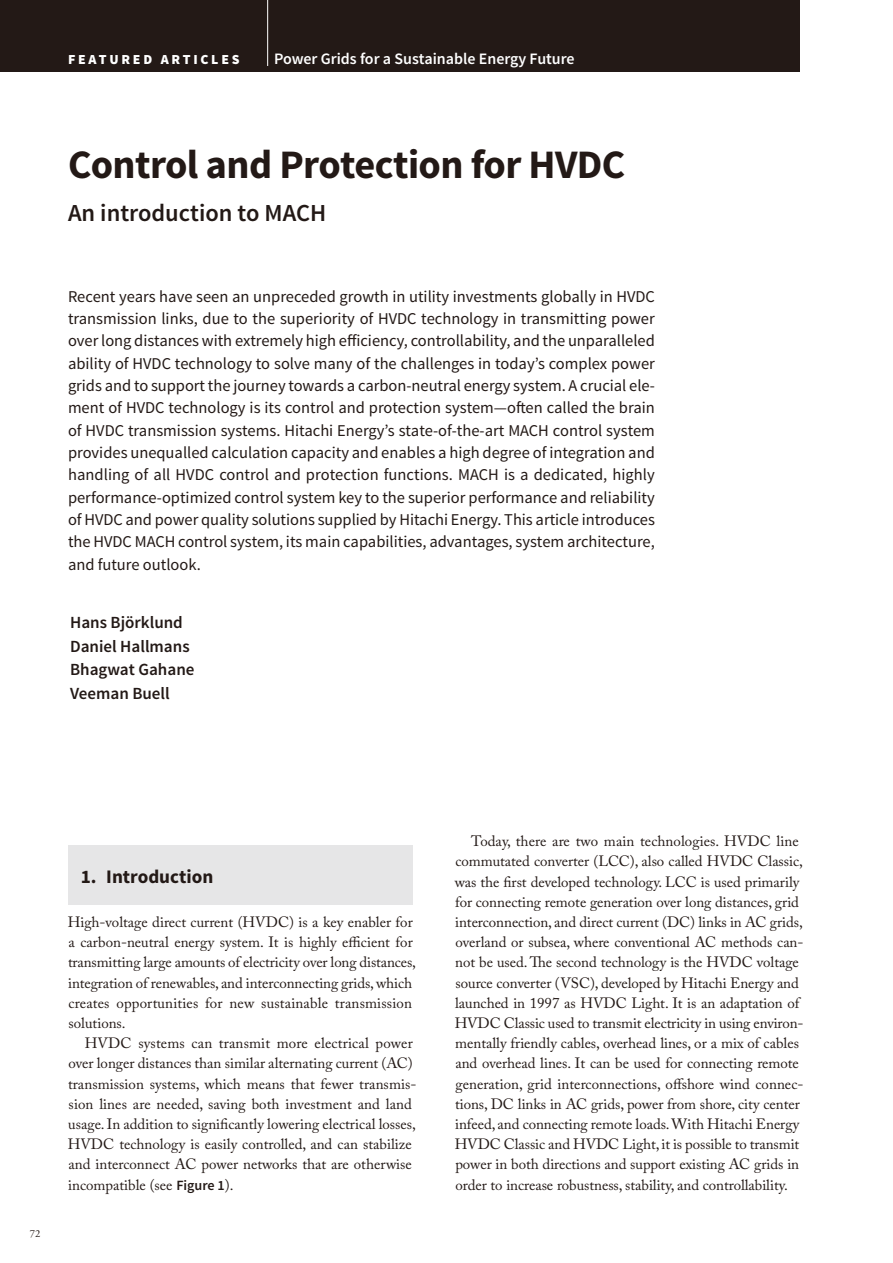
<style>
.page{position:relative;width:893px;height:1263px;background:#fff}
.page>*{position:absolute;margin:0;border:0;box-sizing:border-box;transform-origin:0 0}
.t1{font:700 40.35px "Source Sans Pro";letter-spacing:-.015em;color:#231916}
.t2{font:600 24.45px "Source Sans Pro";color:#231916}
.t3{font:700 19.2px "Source Sans Pro";color:#231916}
.t4{font:600 16.95px/23.4px "Source Sans Pro";color:#231916}
.t5{font:16.5px/22.4px "Source Sans Pro";color:#231916;text-align:justify}
.t6{font:600 15.9px "Source Sans Pro";color:#fff}
.t7{font:14.85px/20.2px "Adobe Caslon Pro";letter-spacing:-.005em;color:#231916}
.t8{font:900 13.8px "Source Sans Pro";letter-spacing:.2em;color:#fff}
.t9{font:10.65px "Adobe Garamond Pro";color:#231916}
.s1{color:#fff}
.s2{font-family:"Source Sans Pro";font-weight:600;font-size:14.1px}
</style>
<div class="page">
<div style="left:0;top:0;width:799px;height:72px;background:#231916"></div>
<hr style="left:267px;top:0;width:1px;height:66px;background:#fff">
<div style="left:68px;top:846px;width:344px;height:59px;background:#e6e6e7"></div>
<p class="t8" style="left:68px;top:51px;width:173px">FEATURED ARTICLES</p>
<p class="t6" style="left:274px;top:53px;width:302px">Power Grids for a Sustainable Energy Future</p>
<h1 class="t1" style="left:68px;top:141px;width:559px">Control and Protection for HVDC</h1>
<h2 class="t2" style="left:68px;top:203px;width:260px">An introduction to MACH</h2>
<p class="t5" style="left:68px;top:287px;width:588px">Recent years have seen an unpreceded growth in utility investments globally in HVDC transmission links, due to the superiority of HVDC technology in transmitting power over long distances with extremely high efficiency, controllability, and the unparalleled ability of HVDC technology to solve many of the challenges in today’s complex power grids and to support the journey towards a carbon-neutral energy system. A crucial ele&shy;ment of HVDC technology is its control and protection system—often called the brain of HVDC transmission systems. Hitachi Energy’s state-of-the-art MACH control system provides unequalled calculation capacity and enables a high degree of integration and handling of all HVDC control and protection functions. MACH is a dedicated, highly performance-optimized control system key to the superior performance and reliability of HVDC and power quality solutions supplied by Hitachi Energy. This article introduces the HVDC MACH control system, its main capabilities, advantages, system architecture, and future outlook.</p>
<p class="t4" style="left:70px;top:613px;width:126px">Hans Björklund<br>Daniel Hallmans<br>Bhagwat Gahane<br>Veeman Buell</p>
<p class="t9" style="left:30px;top:1228px;width:15px">72<span class="s1">.</span></p>
<p class="t3" style="left:81px;top:866px;width:134px">1. Introduction</p>
<p class="t7" style="left:68px;top:914px;width:350px">High-voltage direct current (HVDC) is a key enabler for a carbon-neutral energy system. It is highly efficient for transmitting large amounts of electricity over long distances, integration of renewables, and interconnecting grids, which creates opportunities for new sustainable transmission solutions.</p>
<p class="t7" style="left:68px;top:1035px;width:350px;text-indent:17px">HVDC systems can transmit more electrical power over longer distances than similar alternating current (AC) transmission systems, which means that fewer transmis&shy;sion lines are needed, saving both investment and land usage. In addition to significantly lowering electrical losses, HVDC technology is easily controlled, and can stabilize and interconnect AC power networks that are otherwise incompatible (see <span class="s2">Figure 1</span>).</p>
<p class="t7" style="left:455px;top:833px;width:350px;text-indent:17px">Today, there are two main technologies. HVDC line commutated converter (LCC), also called HVDC Classic, was the first developed technology. LCC is used primarily for connecting remote generation over long distances, grid interconnection, and direct current (DC) links in AC grids, overland or subsea, where conventional AC methods can&shy;not be used. The second technology is the HVDC voltage source converter (VSC), developed by Hitachi Energy and launched in 1997 as HVDC Light. It is an adaptation of HVDC Classic used to transmit electricity in using environ&shy;mentally friendly cables, overhead lines, or a mix of cables and overhead lines. It can be used for connecting remote generation, grid interconnections, offshore wind connec&shy;tions, DC links in AC grids, power from shore, city center infeed, and connecting remote loads. With Hitachi Energy HVDC Classic and HVDC Light, it is possible to transmit power in both directions and support existing AC grids in order to increase robustness, stability, and controllability.</p>
</div>
